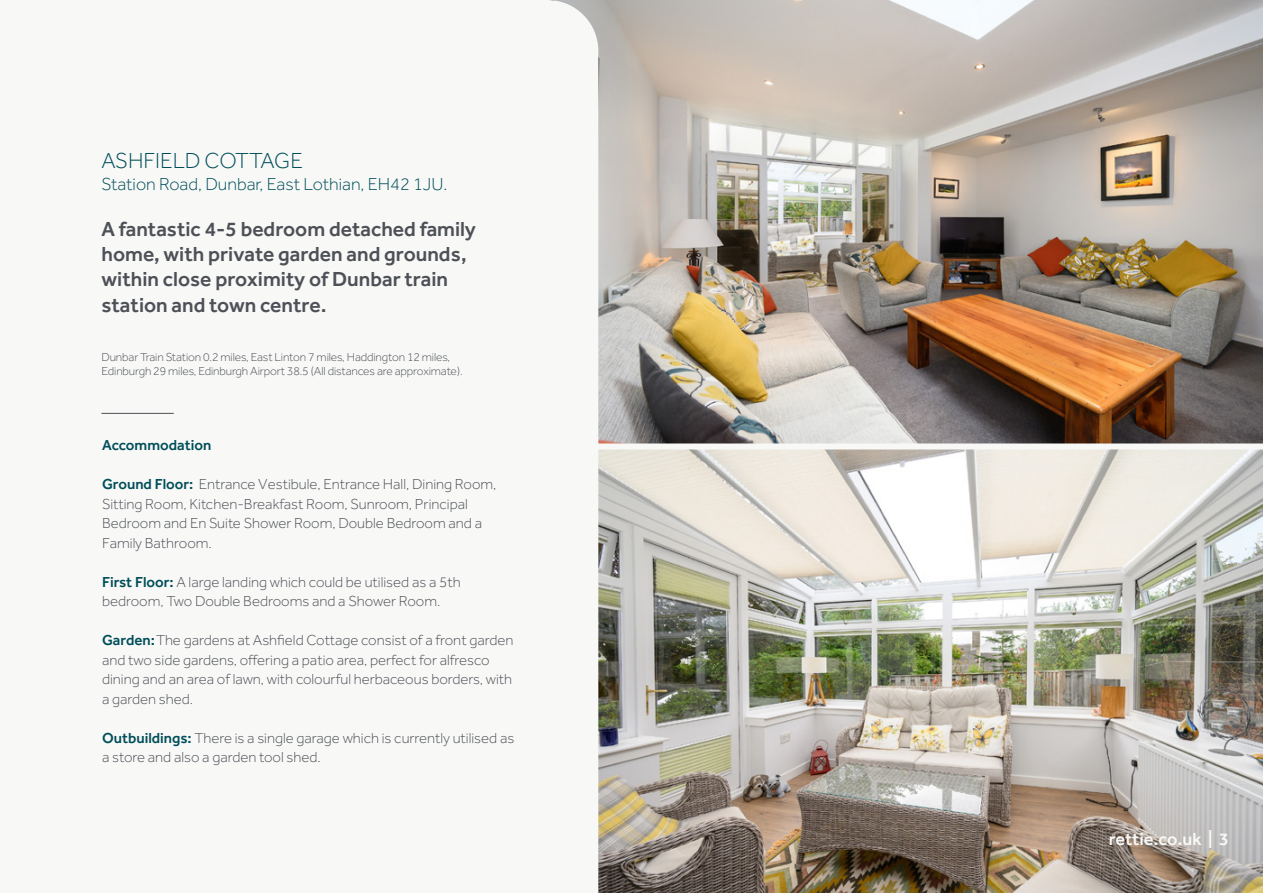
<style>
.page{position:relative;width:1263px;height:893px;background:#fff}
.page>*{position:absolute;margin:0;border:0;box-sizing:border-box;transform-origin:0 0}
.t1{font:300 22.5px "Effra";color:#004e59}
.t2{font:500 21px/25.2px "Effra";color:#4d5056}
.t3{font:300 18px "Effra";color:#004e59}
.t4{font:500 18px "Effra";color:#f8f8f7}
.t5{font:300 15px/19.5px "Effra";color:#4d5056}
.t6{font:500 15px "Effra";color:#004e59}
.t7{font:300 12px/14.4px "Effra";letter-spacing:-.01em;color:#4d5056}
.s1{font-weight:500;color:#004e59}
</style>
<div class="page">
<img style="left:598px;top:0;width:665px;height:893px">
<hr style="left:101px;top:413px;width:73px;height:1px;background:#4d5056">
<div style="left:575px;top:443px;width:688px;height:6px;background:#f8f8f7"></div>
<p class="t1" style="left:101px;top:148px;width:203px">ASHFIELD COTTAGE</p>
<p class="t3" style="left:101px;top:173px;width:347px">Station Road, Dunbar, East Lothian, EH42 1JU.</p>
<p class="t2" style="left:101px;top:216px;width:376px">A fantastic 4-5 bedroom detached family home, with private garden and grounds, within close proximity of Dunbar train station and town centre.</p>
<p class="t7" style="left:101px;top:350px;width:363px">Dunbar Train Station 0.2 miles, East Linton 7 miles, Haddington 12 miles,<br>Edinburgh 29 miles, Edinburgh Airport 38.5 (All distances are approximate).</p>
<p class="t6" style="left:102px;top:436px;width:111px">Accommodation</p>
<p class="t5" style="left:102px;top:475px;width:396px"><span class="s1">Ground Floor:</span> Entrance Vestibule, Entrance Hall, Dining Room, Sitting Room, Kitchen-Breakfast Room, Sunroom, Principal Bedroom and En Suite Shower Room, Double Bedroom and a Family Bathroom.</p>
<p class="t5" style="left:102px;top:572px;width:360px"><span class="s1">First Floor:</span> A large landing which could be utilised as a 5th bedroom, Two Double Bedrooms and a Shower Room.</p>
<p class="t5" style="left:102px;top:631px;width:413px"><span class="s1">Garden:</span> The gardens at Ashfield Cottage consist of a front garden and two side gardens, offering a patio area, perfect for alfresco dining and an area of lawn, with colourful herbaceous borders, with a garden shed.</p>
<p class="t5" style="left:102px;top:728px;width:414px"><span class="s1">Outbuildings:</span> There is a single garage which is currently utilised as a store and also a garden tool shed.</p>
<p class="t4" style="left:1109px;top:828px;width:122px">rettie.co.uk | 3</p>
</div>
